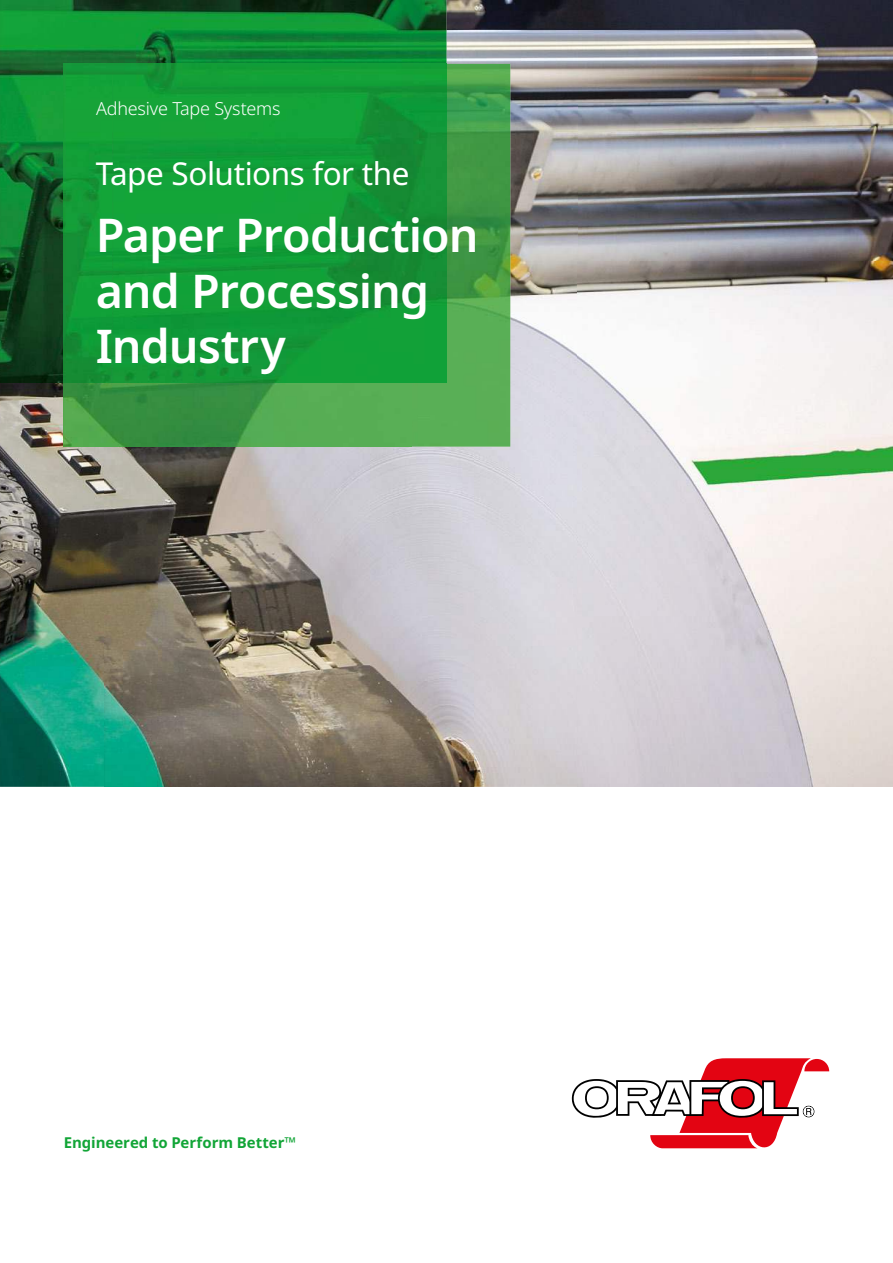
<style>
.page{position:relative;width:893px;height:1263px;background:#fff}
.page>*{position:absolute;margin:0;border:0;box-sizing:border-box;transform-origin:0 0}
.t1{font:600 46.5px/55.5px "Noto Sans";letter-spacing:-.02em;color:#fff}
.t2{font:31.5px "Noto Sans";letter-spacing:-.015em;color:#fff}
.t3{font:300 18px "Noto Sans";letter-spacing:-.015em;color:#fff}
.t4{font:700 15px "Noto Sans";color:#12a537}
</style>
<div class="page">
<svg style="left:572px;top:1058px;width:257px;height:91px"></svg>
<img style="left:578px;top:0;width:315px;height:787px">
<img style="left:446px;top:0;width:132px;height:104px">
<img style="left:473px;top:104px;width:105px;height:683px">
<img style="left:0;top:383px;width:105px;height:404px">
<img style="left:105px;top:447px;width:368px;height:340px">
<img style="left:0;top:0;width:446px;height:95px">
<img style="left:0;top:95px;width:64px;height:288px">
<img style="left:411px;top:64px;width:99px;height:383px">
<img style="left:64px;top:383px;width:347px;height:64px">
<img style="left:64px;top:64px;width:382px;height:319px">
<p class="t3" style="left:96px;top:101px;width:186px">Adhesive Tape Systems</p>
<p class="t2" style="left:96px;top:161px;width:315px">Tape Solutions for the</p>
<p class="t1" style="left:96px;top:212px;width:384px">Paper Production and Processing<br>Industry</p>
<p class="t4" style="left:64px;top:1137px;width:234px">Engineered to Perform Better™</p>
</div>
